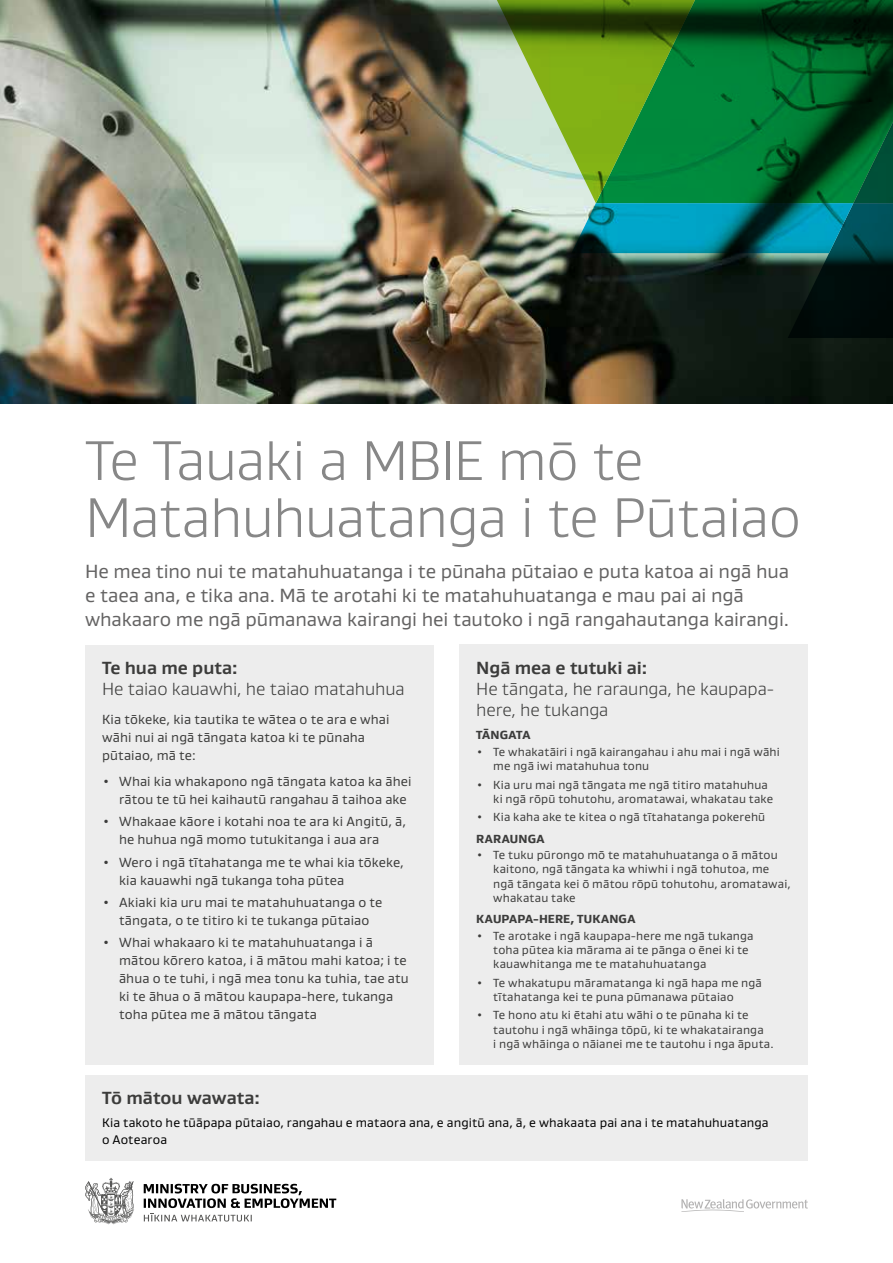
<style>
.page{position:relative;width:893px;height:1263px;background:#fff}
.page>*{position:absolute;margin:0;border:0;box-sizing:border-box;transform-origin:0 0}
.t1{font:300 57px/57px "Gustan";letter-spacing:-.015em;color:#878787}
.t2{font:19.5px/24px "Gustan";letter-spacing:-.005em;color:#646363}
.t3{font:300 18px/21px "Gustan";letter-spacing:-.005em;color:#3c3c3b}
.t4{font:700 18px "Gustan";color:#3c3c3b}
.t5{font:13.5px/18px "Gustan";letter-spacing:.01em;color:#3c3c3b}
.t6{font:12.75px "Gustan";letter-spacing:.01em;color:#000}
.t7{font:12px/14.2px "Gustan";letter-spacing:.015em;color:#3c3c3b}
.t8{font:800 12px "Gustan";letter-spacing:.01em;color:#3c3c3b}
.t9{font:800 12px "Gustan";letter-spacing:-.01em;color:#3c3c3b}
</style>
<div class="page">
<svg style="left:85px;top:1178px;width:49px;height:46px"></svg>
<svg style="left:144px;top:1184px;width:192px;height:37px"></svg>
<svg style="left:681px;top:1199px;width:127px;height:13px"></svg>
<div style="left:85px;top:645px;width:349px;height:419px;background:#ededed"></div>
<div style="left:459px;top:645px;width:349px;height:420px;background:#ededed"></div>
<div style="left:85px;top:1075px;width:723px;height:86px;background:#ededed"></div>
<img style="left:0;top:0;width:893px;height:404px">
<svg style="left:571px;top:203px;width:217px;height:50px"></svg>
<svg style="left:491px;top:0;width:402px;height:203px"></svg>
<svg style="left:788px;top:114px;width:105px;height:224px"></svg>
<h1 class="t1" style="left:85px;top:431px;width:718px">Te Tauaki a MBIE mō te<br>Matahuhuatanga i te Pūtaiao</h1>
<h3 class="t2" style="left:85px;top:559px;width:705px">He mea tino nui te matahuhuatanga i te pūnaha pūtaiao e puta katoa ai ngā hua e taea ana, e tika ana. Mā te arotahi ki te matahuhuatanga e mau pai ai ngā whakaaro me ngā pūmanawa kairangi hei tautoko i ngā rangahautanga kairangi.</h3>
<h4 class="t4" style="left:102px;top:656px;width:137px">Te hua me puta:</h4>
<h4 class="t3" style="left:102px;top:678px;width:304px">He taiao kauawhi, he taiao matahuhua</h4>
<p class="t5" style="left:102px;top:710px;width:289px">Kia tōkeke, kia tautika te wātea o te ara e whai wāhi nui ai ngā tāngata katoa ki te pūnaha pūtaiao, mā te:</p>
<p class="t5" style="left:119px;top:772px;width:294px;text-indent:-17px">• Whai kia whakapono ngā tāngata katoa ka āhei rātou te tū hei kaihautū rangahau ā taihoa ake</p>
<p class="t5" style="left:119px;top:812px;width:289px;text-indent:-17px">• Whakaae kāore i kotahi noa te ara ki Angitū, ā, he huhua ngā momo tutukitanga i aua ara</p>
<p class="t5" style="left:119px;top:852px;width:286px;text-indent:-17px">• Wero i ngā tītahatanga me te whai kia tōkeke, kia kauawhi ngā tukanga toha pūtea</p>
<p class="t5" style="left:102px;top:893px;width:282px;text-align:center">• Akiaki kia uru mai te matahuhuatanga o te tāngata, o te titiro ki te tukanga pūtaiao</p>
<p class="t5" style="left:119px;top:933px;width:291px;text-indent:-17px">• Whai whakaaro ki te matahuhuatanga i ā mātou kōrero katoa, i ā mātou mahi katoa; i te āhua o te tuhi, i ngā mea tonu ka tuhia, tae atu ki te āhua o ā mātou kaupapa-here, tukanga toha pūtea me ā mātou tāngata</p>
<p class="t4" style="left:476px;top:656px;width:172px">Ngā mea e tutuki ai:</p>
<h4 class="t3" style="left:476px;top:678px;width:299px">He tāngata, he raraunga, he kaupapa&shy;here, he tukanga</h4>
<h6 class="t9" style="left:476px;top:727px;width:56px">TĀNGATA</h6>
<p class="t7" style="left:493px;top:744px;width:288px;text-indent:-17px">• Te whakatāiri i ngā kairangahau i ahu mai i ngā wāhi me ngā iwi matahuhua tonu</p>
<p class="t7" style="left:493px;top:777px;width:281px;text-indent:-17px">• Kia uru mai ngā tāngata me ngā titiro matahuhua ki ngā rōpū tohutohu, aromatawai, whakatau take</p>
<p class="t7" style="left:476px;top:810px;width:291px">• Kia kaha ake te kitea o ngā tītahatanga pokerehū</p>
<p class="t8" style="left:476px;top:831px;width:70px">RARAUNGA</p>
<p class="t7" style="left:493px;top:847px;width:299px;text-indent:-17px">• Te tuku pūrongo mō te matahuhuatanga o ā mātou kaitono, ngā tāngata ka whiwhi i ngā tohutoa, me ngā tāngata kei ō mātou rōpū tohutohu, aromatawai, whakatau take</p>
<h6 class="t8" style="left:476px;top:911px;width:161px">KAUPAPA-HERE, TUKANGA</h6>
<p class="t7" style="left:493px;top:928px;width:262px;text-indent:-17px">• Te arotake i ngā kaupapa-here me ngā tukanga toha pūtea kia mārama ai te pānga o ēnei ki te kauawhitanga me te matahuhuatanga</p>
<p class="t7" style="left:493px;top:975px;width:270px;text-indent:-17px">• Te whakatupu māramatanga ki ngā hapa me ngā tītahatanga kei te puna pūmanawa pūtaiao</p>
<p class="t7" style="left:493px;top:1008px;width:282px;text-indent:-17px">• Te hono atu ki ētahi atu wāhi o te pūnaha ki te tautohu i ngā whāinga tōpū, ki te whakatairanga<br>i ngā whāinga o nāianei me te tautohu i nga āputa.</p>
<h4 class="t4" style="left:102px;top:1086px;width:159px">Tō mātou wawata:</h4>
<p class="t6" style="left:102px;top:1114px;width:668px">Kia takoto he tūāpapa pūtaiao, rangahau e mataora ana, e angitū ana, ā, e whakaata pai ana i te matahuhuatanga</p>
<p class="t6" style="left:102px;top:1131px;width:67px">o Aotearoa</p>
</div>
